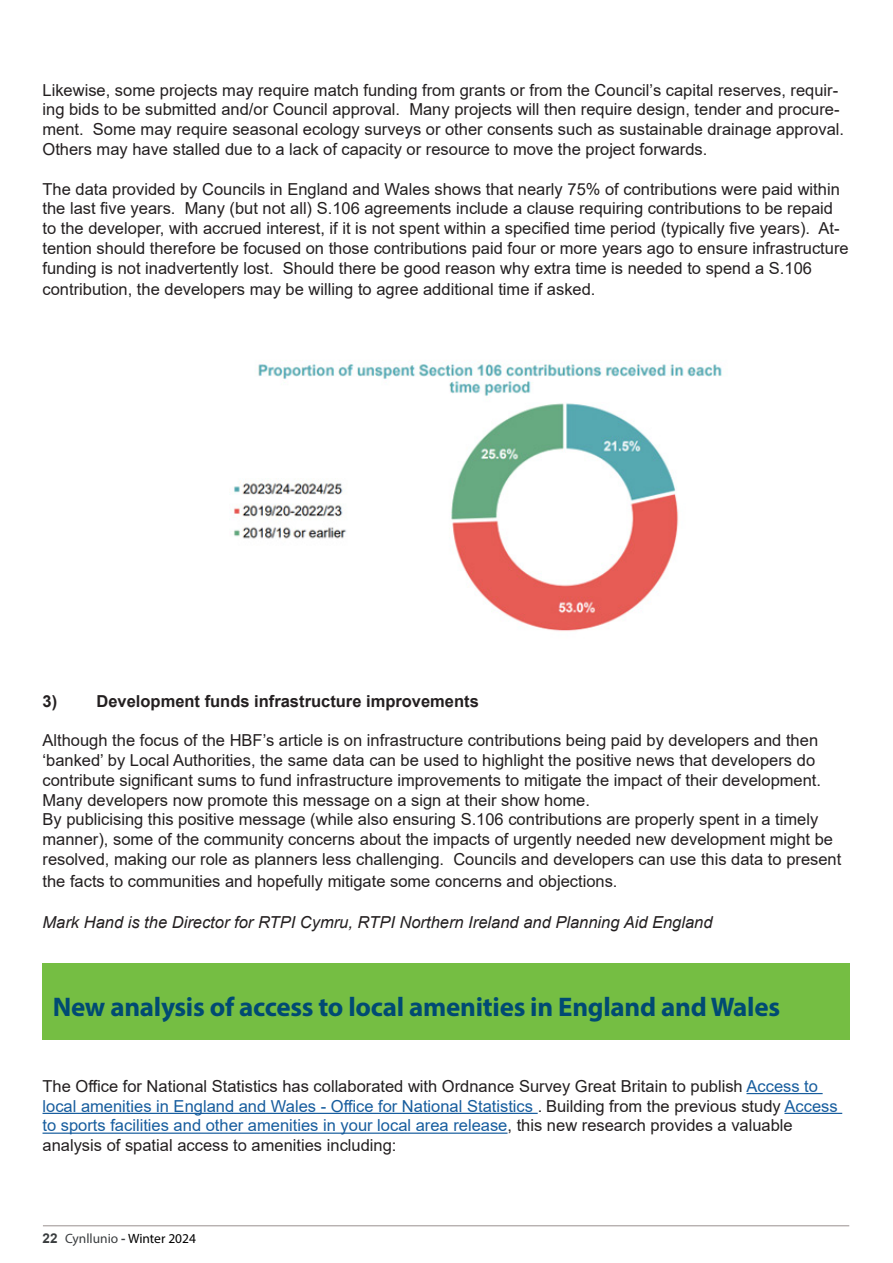
<style>
.page{position:relative;width:893px;height:1263px;background:#fff}
.page>*{position:absolute;margin:0;border:0;box-sizing:border-box;transform-origin:0 0}
.t1{font:700 27px "Myriad Pro";letter-spacing:-.01em;color:#004a73}
.t2{font:16.5px/19.8px "Arial";color:#231f20}
.t3{font:italic 16.5px "Arial";color:#231f20}
.t4{font:700 16.5px "Arial";color:#231f20}
.t5{font:13.5px "Myriad Pro";color:#000}
.s1{color:#175d9e}
.s2{font-family:"Arial";font-weight:700;color:#3a3d3f}
.s3{color:#3a3d3f}
.s4{font-weight:700;color:#3a3d3f}
</style>
<div class="page">
<hr style="left:43px;top:1225px;width:806px;height:1px;background:#999190">
<img style="left:233px;top:360px;width:489px;height:271px">
<div style="left:43px;top:963px;width:807px;height:77px;background:#75be43"></div>
<hr style="left:746px;top:1093px;width:77px;height:1px;background:#175d9e">
<hr style="left:43px;top:1113px;width:495px;height:1px;background:#175d9e">
<hr style="left:784px;top:1113px;width:58px;height:1px;background:#175d9e">
<hr style="left:43px;top:1132px;width:465px;height:2px;background:#175d9e">
<p class="t2" style="left:43px;top:80px;width:803px">Likewise, some projects may require match funding from grants or from the Council’s capital reserves, requir&shy;ing bids to be submitted and/or Council approval. Many projects will then require design, tender and procure&shy;ment. Some may require seasonal ecology surveys or other consents such as sustainable drainage approval.<br>Others may have stalled due to a lack of capacity or resource to move the project forwards.</p>
<p class="t2" style="left:43px;top:179px;width:808px">The data provided by Councils in England and Wales shows that nearly 75% of contributions were paid within the last five years. Many (but not all) S.106 agreements include a clause requiring contributions to be repaid to the developer, with accrued interest, if it is not spent within a specified time period (typically five years). At&shy;tention should therefore be focused on those contributions paid four or more years ago to ensure infrastructure funding is not inadvertently lost. Should there be good reason why extra time is needed to spend a S.106</p>
<p class="t2" style="left:43px;top:280px;width:554px">contribution, the developers may be willing to agree additional time if asked.</p>
<p class="t4" style="left:43px;top:689px;width:438px">3) Development funds infrastructure improvements</p>
<p class="t2" style="left:43px;top:730px;width:780px">Although the focus of the HBF’s article is on infrastructure contributions being paid by developers and then ‘banked’ by Local Authorities, the same data can be used to highlight the positive news that developers do contribute significant sums to fund infrastructure improvements to mitigate the impact of their development.<br>Many developers now promote this message on a sign at their show home.</p>
<p class="t2" style="left:43px;top:809px;width:800px">By publicising this positive message (while also ensuring S.106 contributions are properly spent in a timely manner), some of the community concerns about the impacts of urgently needed new development might be resolved, making our role as planners less challenging. Councils and developers can use this data to present</p>
<p class="t2" style="left:43px;top:871px;width:577px">the facts to communities and hopefully mitigate some concerns and objections.</p>
<p class="t3" style="left:43px;top:911px;width:672px">Mark Hand is the Director for RTPI Cymru, RTPI Northern Ireland and Planning Aid England</p>
<p class="t1" style="left:53px;top:989px;width:729px">New analysis of access to local amenities in England and Wales</p>
<p class="t2" style="left:43px;top:1076px;width:797px">The Office for National Statistics has collaborated with Ordnance Survey Great Britain to publish <span class="s1">Access to local amenities in England and Wales - Office for National Statistics</span> . Building from the previous study <span class="s1">Access to sports facilities and other amenities in your local area release</span>, this new research provides a valuable analysis of spatial access to amenities including:</p>
<p class="t5" style="left:43px;top:1230px;width:155px"><span class="s2">22</span> <span class="s3">Cynllunio</span> <span class="s4">-</span> Winter 2024</p>
</div>
